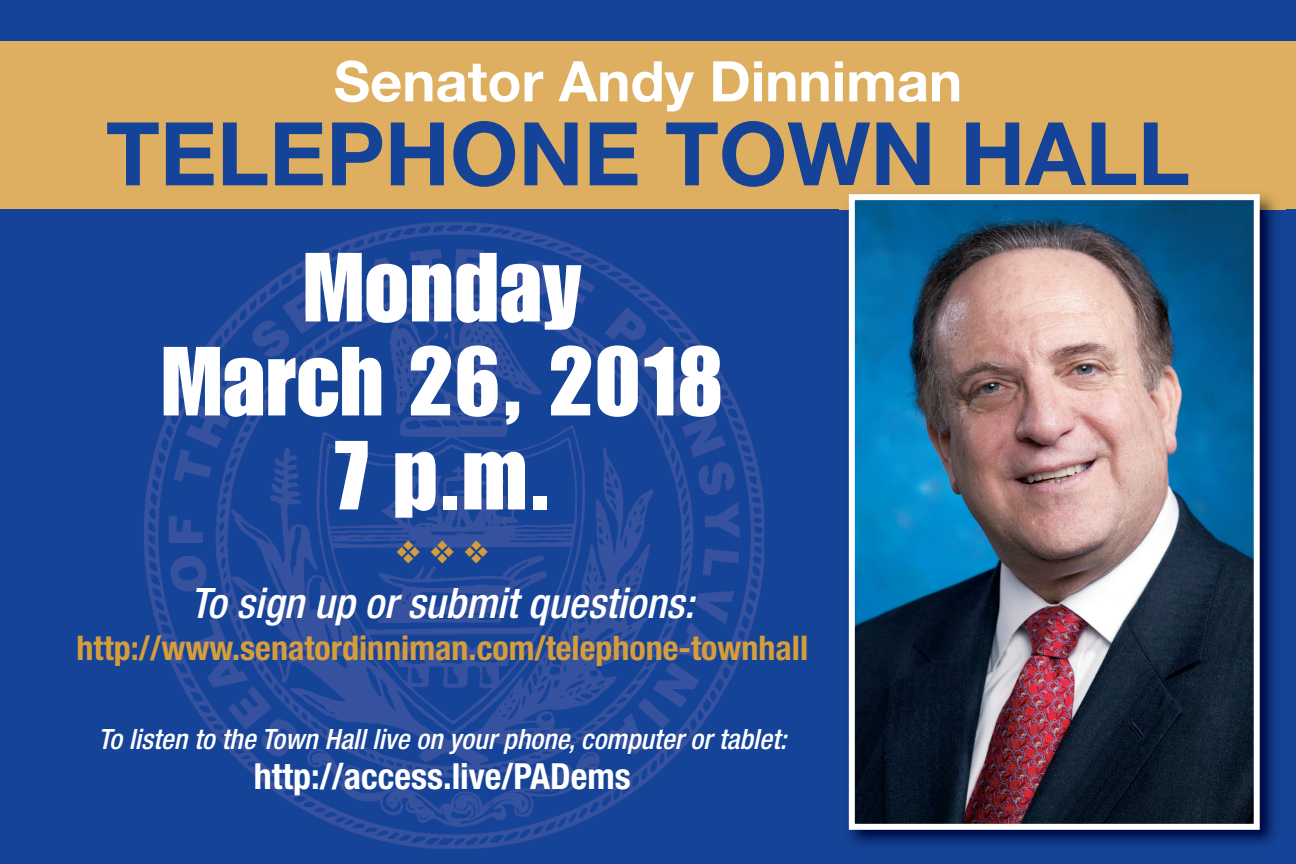
<style>
.page{position:relative;width:1296px;height:864px;background:#154398}
.page>*{position:absolute;margin:0;border:0;box-sizing:border-box;transform-origin:0 0}
.t1{font:96px/94px "Impact";letter-spacing:.005em;color:#fff;text-align:center}
.t2{font:700 88px "Helvetica Neue";color:#154398}
.t3{font:700 56px "Helvetica Neue";color:#fff}
.t4{font:italic 500 condensed 42px "Helvetica Neue";color:#fff}
.t5{font:700 condensed 36px "Helvetica Neue";color:#fff}
.t6{font:700 condensed 34px "Helvetica Neue";color:#d69d3c}
.t7{font:32px "Zapf Dingbats ITC";color:#d69d3c}
.t8{font:italic 500 condensed 28px "Helvetica Neue";color:#fff}
</style>
<div class="page">
<div style="left:0;top:42px;width:1296px;height:167px;background:#deae61"></div>
<img style="left:144px;top:222px;width:620px;height:627px">
<img style="left:840px;top:194px;width:446px;height:651px">
<img style="left:856px;top:201px;width:397px;height:622px">
<div style="left:849px;top:194px;width:411px;height:636px;border:6px solid #fff"></div>
<h3 class="t3" style="left:334px;top:61px;width:630px">Senator Andy Dinniman</h3>
<h2 class="t2" style="left:106px;top:123px;width:1085px">TELEPHONE TOWN HALL</h2>
<h1 class="t1" style="left:162px;top:244px;width:563px">Monday<br>March 26, 2018<br>7 p.m.</h1>
<p class="t7" style="left:396px;top:540px;width:95px">❖ ❖ ❖</p>
<h3 class="t4" style="left:191px;top:588px;width:513px">To sign up orsubmit questions:</h3>
<p class="t6" style="left:77px;top:636px;width:733px">http://www.senatordinniman.com/telephone-townhall</p>
<p class="t8" style="left:98px;top:729px;width:695px">To listen to the Town Halllive on yourphone,computerortablet:</p>
<p class="t5" style="left:254px;top:763px;width:379px">http://access.live/PADems</p>
</div>
